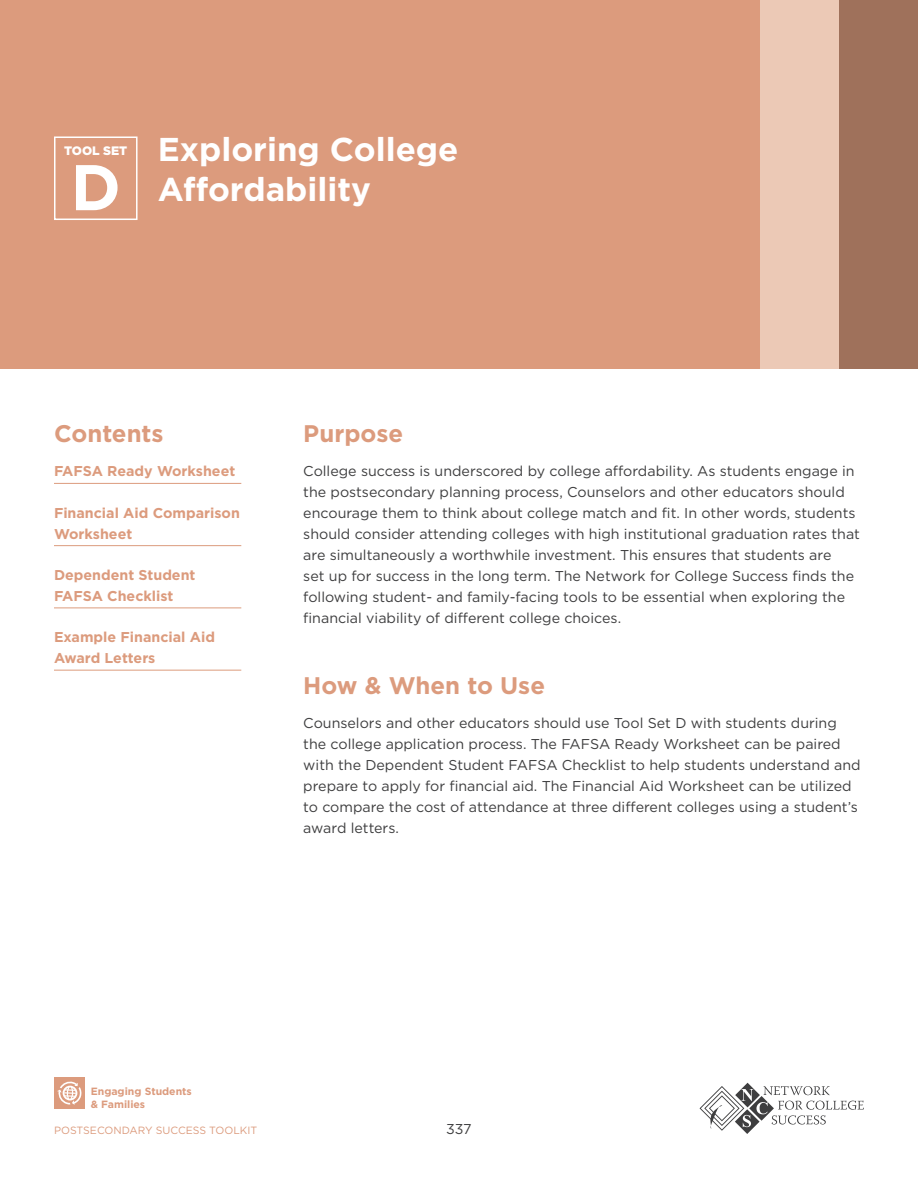
<style>
.page{position:relative;width:918px;height:1188px;background:#fff}
.page>*{position:absolute;margin:0;border:0;box-sizing:border-box;transform-origin:0 0}
.t1{font:700 64.35px "Gotham";color:#fff}
.t2{font:700 33px/40.5px "Gotham";color:#fff}
.t3{font:700 24px "Gotham";color:#dc9b7d}
.t4{font:14.25px/21px "Gotham";color:#3e3e3f}
.t5{font:700 14.25px/21px "Gotham";color:#dc9b7d}
.t6{font:900 12.3px "Gotham";color:#fff}
.t7{font:10.5px "Gotham";color:#dc9b7d}
.t8{font:700 10.5px/12.6px "Gotham";color:#dc9b7d}
</style>
<div class="page">
<div style="left:0;top:0;width:918px;height:369px;background:#dc9b7d"></div>
<div style="left:54px;top:1078px;width:30px;height:31px;background:#dc9b7d"></div>
<svg style="left:57px;top:1082px;width:24px;height:23px"></svg>
<svg style="left:700px;top:1083px;width:164px;height:51px"></svg>
<div style="left:760px;top:0;width:79px;height:369px;background:#ecc9b6"></div>
<div style="left:839px;top:0;width:79px;height:369px;background:#9f715b"></div>
<hr style="left:54px;top:483px;width:187px;height:1px;background:#dc9b7d">
<hr style="left:54px;top:545px;width:187px;height:1px;background:#dc9b7d">
<hr style="left:54px;top:608px;width:187px;height:1px;background:#dc9b7d">
<hr style="left:54px;top:670px;width:187px;height:1px;background:#dc9b7d">
<div style="left:54px;top:136px;width:84px;height:84px;border:2px solid #fff"></div>
<p class="t6" style="left:64px;top:144px;width:65px">TOOL SET</p>
<h1 class="t1" style="left:71px;top:150px;width:52px">D</h1>
<h2 class="t2" style="left:158px;top:128px;width:302px">Exploring College<br>Affordability</h2>
<h3 class="t3" style="left:54px;top:420px;width:111px">Contents</h3>
<p class="t5" style="left:54px;top:461px;width:183px">FAFSA Ready Worksheet</p>
<p class="t5" style="left:54px;top:502px;width:187px">Financial Aid Comparison<br>Worksheet</p>
<p class="t5" style="left:54px;top:564px;width:143px">Dependent Student<br>FAFSA Checklist</p>
<p class="t5" style="left:54px;top:626px;width:163px">Example Financial Aid<br>Award Letters</p>
<h3 class="t3" style="left:303px;top:420px;width:102px">Purpose</h3>
<p class="t4" style="left:303px;top:461px;width:558px">College success is underscored by college affordability. As students engage in the postsecondary planning process, Counselors and other educators should encourage them to think about college match and fit. In other words, students should consider attending colleges with high institutional graduation rates that are simultaneously a worthwhile investment. This ensures that students are<br>set up for success in the long term. The Network for College Success finds the following student- and family-facing tools to be essential when exploring the financial viability of different college choices.</p>
<h3 class="t3" style="left:303px;top:672px;width:243px">How &amp; When to Use</h3>
<p class="t4" style="left:303px;top:713px;width:559px">Counselors and other educators should use Tool Set D with students during the college application process. The FAFSA Ready Worksheet can be paired with the Dependent Student FAFSA Checklist to help students understand and prepare to apply for financial aid. The Financial Aid Worksheet can be utilized to compare the cost of attendance at three different colleges using a student’s award letters.</p>
<p class="t8" style="left:91px;top:1085px;width:103px">Engaging Students &amp; Families</p>
<p class="t7" style="left:54px;top:1124px;width:205px">POSTSECONDARY SUCCESS TOOLKIT</p>
<p class="t4" style="left:446px;top:1118px;width:27px">337</p>
</div>
